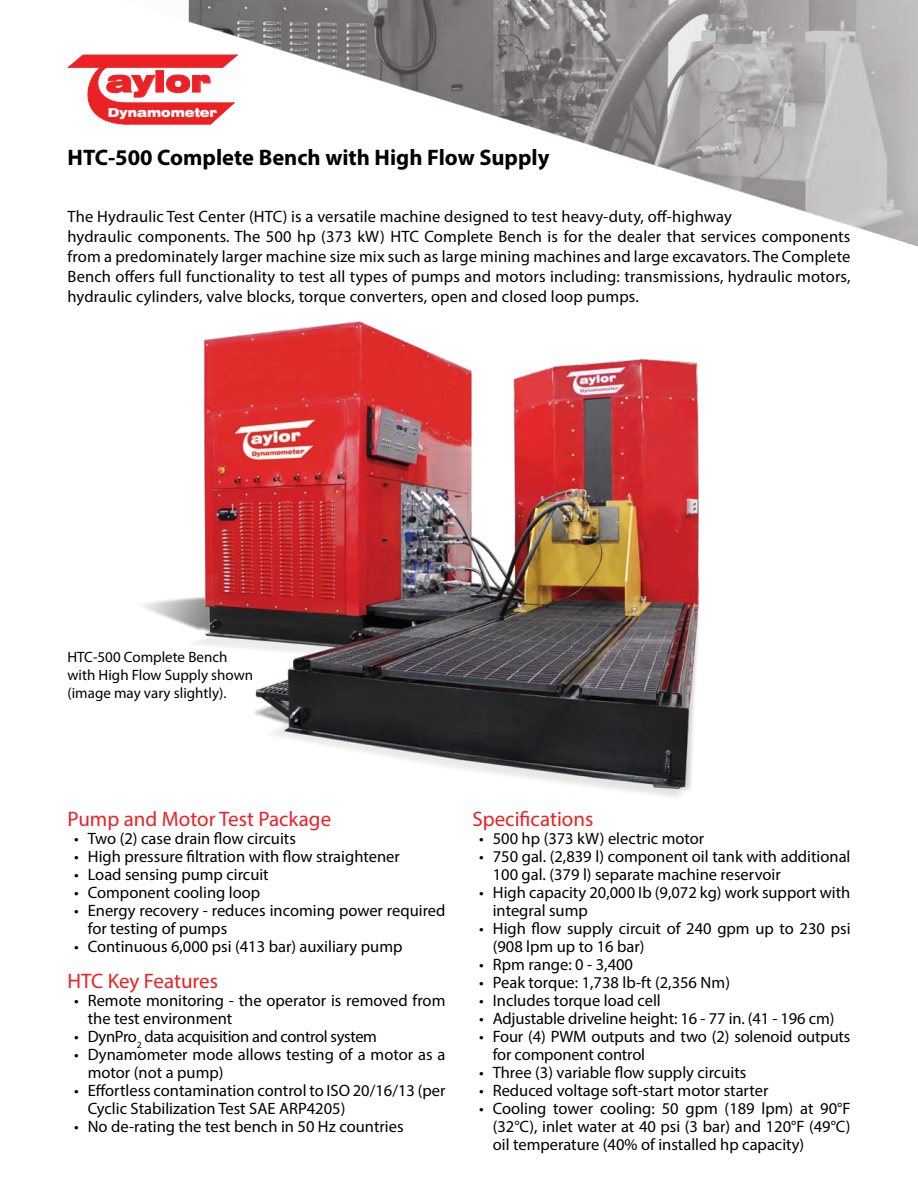
<style>
.page{position:relative;width:918px;height:1188px;background:#fff}
.page>*{position:absolute;margin:0;border:0;box-sizing:border-box;transform-origin:0 0}
.t1{font:900 expanded 29.4px "Swiss 721 BT";color:#ed2024}
.t2{font:700 22.5px "Myriad Pro";color:#000}
.t3{font:21px "Myriad Pro";color:#ed2024}
.t4{font:16.5px/18px "Myriad Pro";color:#000}
.t5{font:16.5px "Myriad Pro";letter-spacing:-.02em;color:#000}
.t6{font:15px/18px "Myriad Pro";color:#000}
.t7{font:900 expanded 12.3px "Swiss 721 BT";color:#fff;scale:.91 1}
</style>
<div class="page">
<img style="left:98px;top:0;width:820px;height:247px">
<img style="left:142px;top:321px;width:558px;height:476px">
<svg style="left:68px;top:55px;width:170px;height:70px"></svg>
<p class="t1" style="left:106px;top:64px;width:106px">aylor</p>
<p class="t7" style="left:108px;top:105px;width:122px">Dynamometer</p>
<p class="t2" style="left:68px;top:142px;width:483px">HTC-500 Complete Bench with High Flow Supply</p>
<p class="t4" style="left:68px;top:208px;width:666px">The Hydraulic Test Center (HTC) is a versatile machine designed to test heavy-duty, off-highway</p>
<p class="t4" style="left:68px;top:227px;width:785px;line-height:19.8px;text-align:justify">hydraulic components. The 500 hp (373 kW) HTC Complete Bench is for the dealer that services components from a predominately larger machine size mix such as large mining machines and large excavators. The Complete Bench offers full functionality to test all types of pumps and motors including: transmissions, hydraulic motors, hydraulic cylinders, valve blocks, torque converters, open and closed loop pumps.</p>
<p class="t6" style="left:68px;top:648px;width:161px">HTC-500 Complete Bench</p>
<p class="t6" style="left:68px;top:666px;width:187px">with High Flow Supply shown (image may vary slightly).</p>
<p class="t3" style="left:68px;top:806px;width:265px">Pump and Motor Test Package</p>
<p class="t4" style="left:74px;top:829px;width:223px">• Two (2) case drain flow circuits</p>
<p class="t4" style="left:74px;top:847px;width:327px">• High pressure filtration with flow straightener</p>
<p class="t4" style="left:74px;top:865px;width:196px">• Load sensing pump circuit</p>
<p class="t4" style="left:74px;top:883px;width:188px">• Component cooling loop</p>
<p class="t4" style="left:88px;top:901px;width:359px;text-indent:-14px">• Energy recovery - reduces incoming power required for testing of pumps</p>
<p class="t4" style="left:74px;top:937px;width:330px">• Continuous 6,000 psi (413 bar) auxiliary pump</p>
<p class="t3" style="left:68px;top:968px;width:152px">HTC Key Features</p>
<p class="t4" style="left:88px;top:991px;width:359px;text-indent:-14px">• Remote monitoring - the operator is removed from the test environment</p>
<p class="t5" style="left:74px;top:1027px;width:304px">• DynPro<sub>2</sub> data acquisition and control system</p>
<p class="t4" style="left:88px;top:1045px;width:359px;text-indent:-14px">• Dynamometer mode allows testing of a motor as a motor (not a pump)</p>
<p class="t4" style="left:88px;top:1081px;width:359px;text-indent:-14px">• Effortless contamination control to ISO 20/16/13 (per<br>Cyclic Stabilization Test SAE ARP4205)</p>
<p class="t4" style="left:74px;top:1117px;width:331px">• No de-rating the test bench in 50 Hz countries</p>
<p class="t3" style="left:472px;top:806px;width:122px">Specifications</p>
<p class="t4" style="left:479px;top:829px;width:227px">• 500 hp (373 kW) electric motor</p>
<p class="t4" style="left:493px;top:847px;width:359px;text-indent:-14px">• 750 gal. (2,839 l) component oil tank with additional<br>100 gal. (379 l) separate machine reservoir</p>
<p class="t4" style="left:493px;top:883px;width:359px;text-indent:-14px">• High capacity 20,000 Ib (9,072 kg) work support with integral sump</p>
<p class="t4" style="left:493px;top:919px;width:359px;text-indent:-14px">• High flow supply circuit of 240 gpm up to 230 psi (908 lpm up to 16 bar)</p>
<p class="t4" style="left:479px;top:955px;width:155px">• Rpm range: 0 - 3,400</p>
<p class="t4" style="left:479px;top:973px;width:252px">• Peak torque: 1,738 lb-ft (2,356 Nm)</p>
<p class="t4" style="left:479px;top:991px;width:183px">• Includes torque load cell</p>
<p class="t4" style="left:479px;top:1009px;width:357px">• Adjustable driveline height: 16 - 77 in. (41 - 196 cm)</p>
<p class="t4" style="left:493px;top:1027px;width:359px;text-indent:-14px">• Four (4) PWM outputs and two (2) solenoid outputs for component control</p>
<p class="t4" style="left:479px;top:1063px;width:269px">• Three (3) variable flow supply circuits</p>
<p class="t4" style="left:479px;top:1081px;width:291px">• Reduced voltage soft-start motor starter</p>
<p class="t4" style="left:493px;top:1099px;width:359px;text-align:justify;text-indent:-14px">• Cooling tower cooling: 50 gpm (189 lpm) at 90°F (32°C), inlet water at 40 psi (3 bar) and 120°F (49°C) oil temperature (40% of installed hp capacity)</p>
</div>
